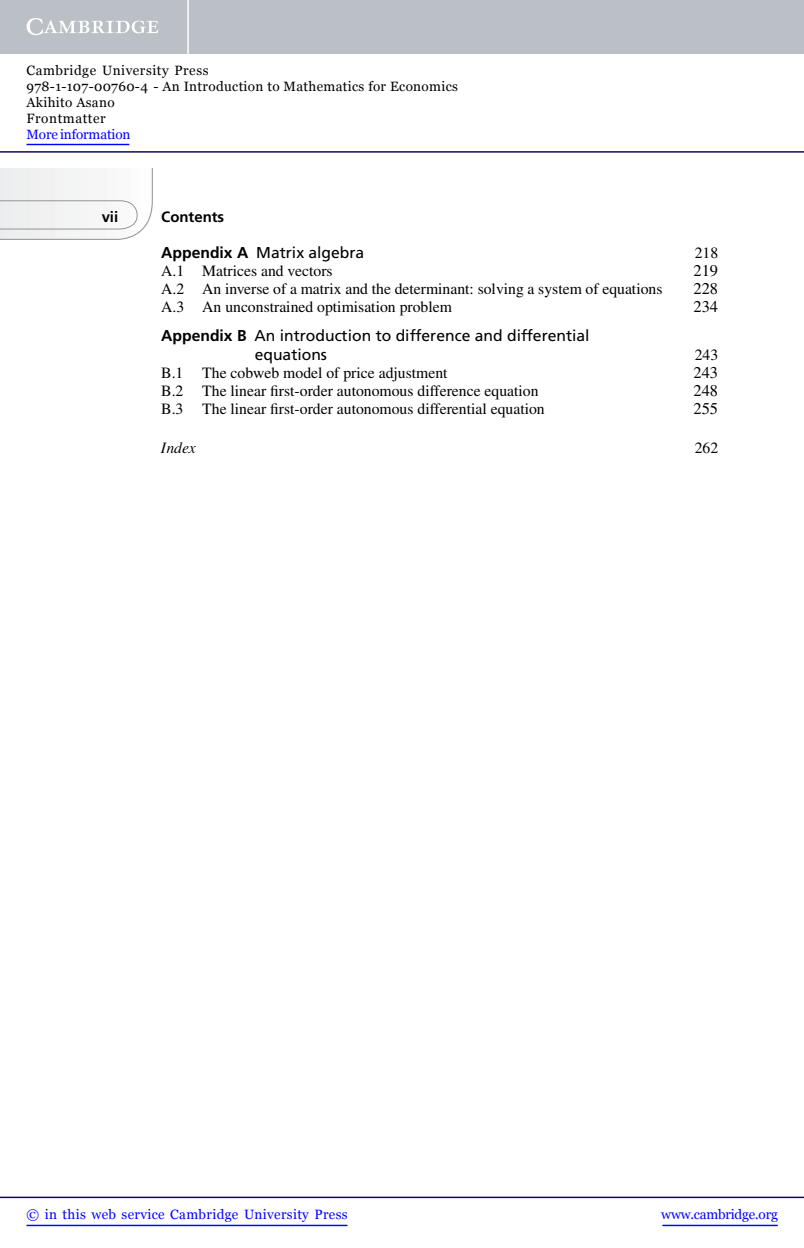
<style>
.page{position:relative;width:804px;height:1248px;background:#fff}
.page>*{position:absolute;margin:0;border:0;box-sizing:border-box;transform-origin:0 0}
.t1{font:16.5px "Times";color:#000}
.t2{font:15.75px "Times";color:#000}
.t3{font:15.75px/19.5px "Frutiger";color:#000}
.t4{font:italic 15.75px "Times";color:#000}
.t5{font:700 15px "Frutiger";color:#000}
.t6{font:13.5px/16.2px "Georgia";letter-spacing:.025em;color:#000}
.t7{font:13.5px "Georgia";letter-spacing:.025em;color:#00f}
.t8{font:13.5px "Georgia";letter-spacing:-.015em;color:#00f}
.t9{font:13.5px "Georgia";letter-spacing:-.01em;color:#00f}
.s1{font-weight:700}
</style>
<div class="page">
<svg style="left:0;top:169px;width:153px;height:71px"></svg>
<div style="left:0;top:0;width:804px;height:54px;background:#bac0c6"></div>
<svg style="left:27px;top:18px;width:132px;height:17px"></svg>
<hr style="left:187px;top:0;width:2px;height:54px;background:#fff">
<hr style="left:0;top:151px;width:804px;height:2px;background:#150666">
<hr style="left:662px;top:1225px;width:116px;height:1px;background:#00f">
<hr style="left:0;top:1197px;width:804px;height:1px;background:#150666">
<hr style="left:27px;top:1225px;width:320px;height:1px;background:#00f">
<hr style="left:27px;top:144px;width:102px;height:1px;background:#00f">
<p class="t6" style="left:27px;top:62px;width:433px">Cambridge University Press<br>978-1-107-00760-4 - An Introduction to Mathematics for Economics<br>Akihito Asano<br>Frontmatter</p>
<p class="t9" style="left:27px;top:127px;width:105px">More information</p>
<p class="t5" style="left:102px;top:210px;width:18px">vii</p>
<p class="t5" style="left:161px;top:210px;width:65px">Contents</p>
<p class="t3" style="left:161px;top:244px;width:205px"><span class="s1">Appendix A</span> Matrix algebra</p>
<p class="t2" style="left:695px;top:247px;width:25px">218</p>
<p class="t2" style="left:161px;top:265px;width:173px">A.1 Matrices and vectors</p>
<p class="t1" style="left:694px;top:264px;width:26px">219</p>
<p class="t2" style="left:161px;top:283px;width:503px">A.2 An inverse of a matrix and the determinant: solving a system of equations</p>
<p class="t1" style="left:694px;top:282px;width:26px">228</p>
<p class="t2" style="left:161px;top:301px;width:292px">A.3 An unconstrained optimisation problem</p>
<p class="t1" style="left:694px;top:300px;width:26px">234</p>
<p class="t3" style="left:255px;top:327px;width:336px;text-indent:-94px"><span class="s1">Appendix B</span> An introduction to difference and differential equations</p>
<p class="t2" style="left:695px;top:349px;width:25px">243</p>
<p class="t2" style="left:161px;top:367px;width:288px">B.1 The cobweb model of price adjustment</p>
<p class="t1" style="left:694px;top:367px;width:26px">243</p>
<p class="t2" style="left:161px;top:385px;width:379px">B.2 The linear first-order autonomous difference equation</p>
<p class="t1" style="left:694px;top:385px;width:26px">248</p>
<p class="t2" style="left:161px;top:403px;width:385px">B.3 The linear first-order autonomous differential equation</p>
<p class="t1" style="left:694px;top:403px;width:26px">255</p>
<p class="t4" style="left:161px;top:442px;width:36px">Index</p>
<p class="t2" style="left:695px;top:442px;width:25px">262</p>
<p class="t7" style="left:27px;top:1207px;width:323px">© in this web service Cambridge University Press</p>
<p class="t8" style="left:661px;top:1207px;width:118px">www.cambridge.org</p>
</div>
